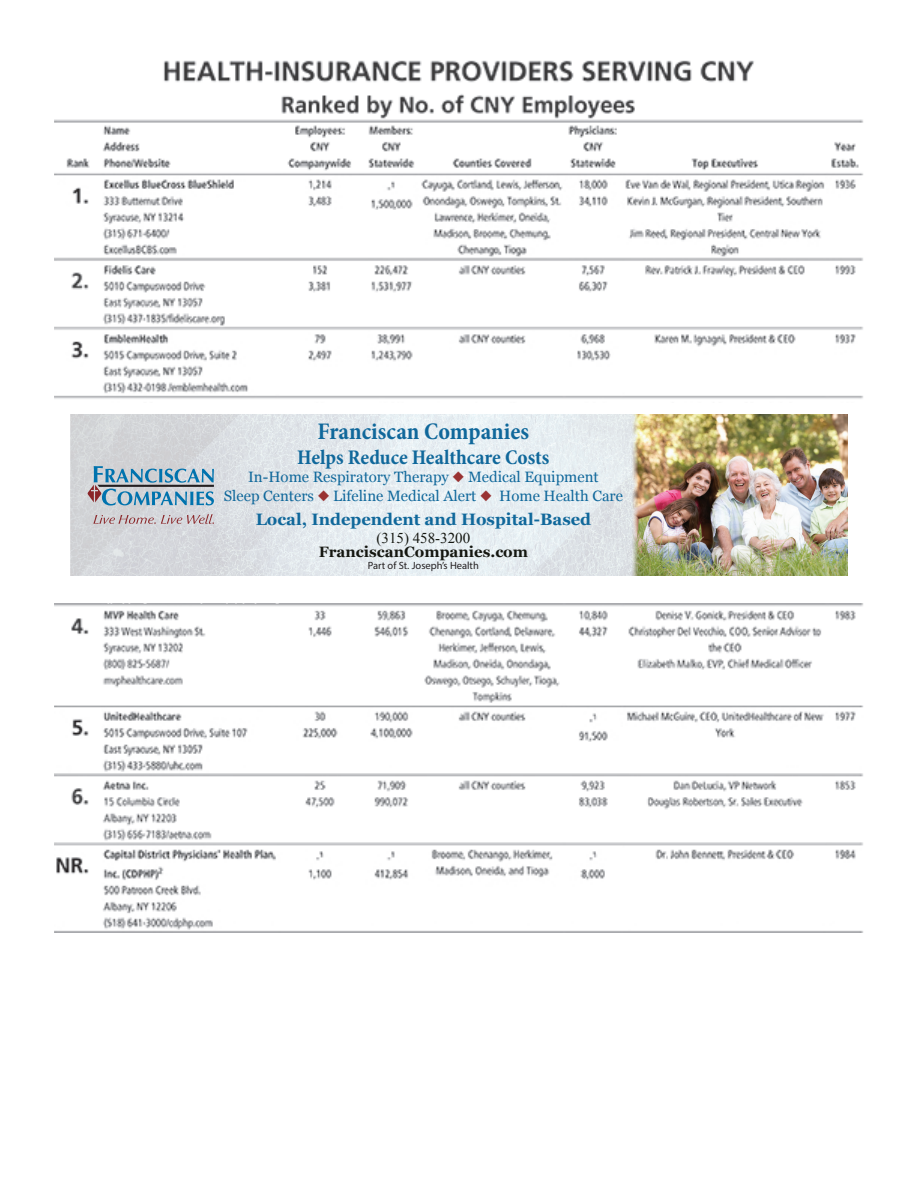
<style>
.page{position:relative;width:918px;height:1188px;background:#fff}
.page>*{position:absolute;margin:0;border:0;box-sizing:border-box;transform-origin:0 0}
.t1{font:700 condensed 24px "Minion Pro";color:#10689b}
.t2{font:700 condensed 21px "Minion Pro";color:#10689b}
.t3{font:700 16.5px "Georgia";color:#10689b}
.t4{font:15px/19.5px "Georgia";color:#10689b;text-align:center}
.t5{font:700 15px "Georgia";color:#151711}
.t6{font:15px "Times New Roman";color:#151711}
.t7{font:10.5px "Myriad Pro";color:#231f20}
.s1{color:#993232}
</style>
<div class="page">
<img style="left:54px;top:60px;width:809px;height:339px">
<img style="left:70px;top:414px;width:562px;height:162px">
<svg style="left:88px;top:466px;width:126px;height:40px;background:#93afc0"></svg>
<svg style="left:93px;top:514px;width:121px;height:10px"></svg>
<img style="left:632px;top:414px;width:216px;height:162px">
<img style="left:54px;top:603px;width:810px;height:329px">
<h1 class="t1" style="left:318px;top:414px;width:213px">Franciscan Companies</h1>
<h2 class="t2" style="left:297px;top:443px;width:254px">Helps Reduce Healthcare Costs</h2>
<p class="t4" style="left:224px;top:467px;width:401px">In-Home Respiratory Therapy <span class="s1">◆</span> Medical Equipment<br>Sleep Centers <span class="s1">◆</span> Lifeline Medical Alert <span class="s1">◆</span> Home Health Care</p>
<p class="t3" style="left:256px;top:509px;width:337px">Local, Independent and Hospital-Based</p>
<p class="t6" style="left:377px;top:528px;width:95px">(315) 458-3200</p>
<p class="t5" style="left:319px;top:542px;width:211px">FranciscanCompanies.com</p>
<p class="t7" style="left:368px;top:559px;width:113px">Part of St. Joseph’s Health</p>
</div>
